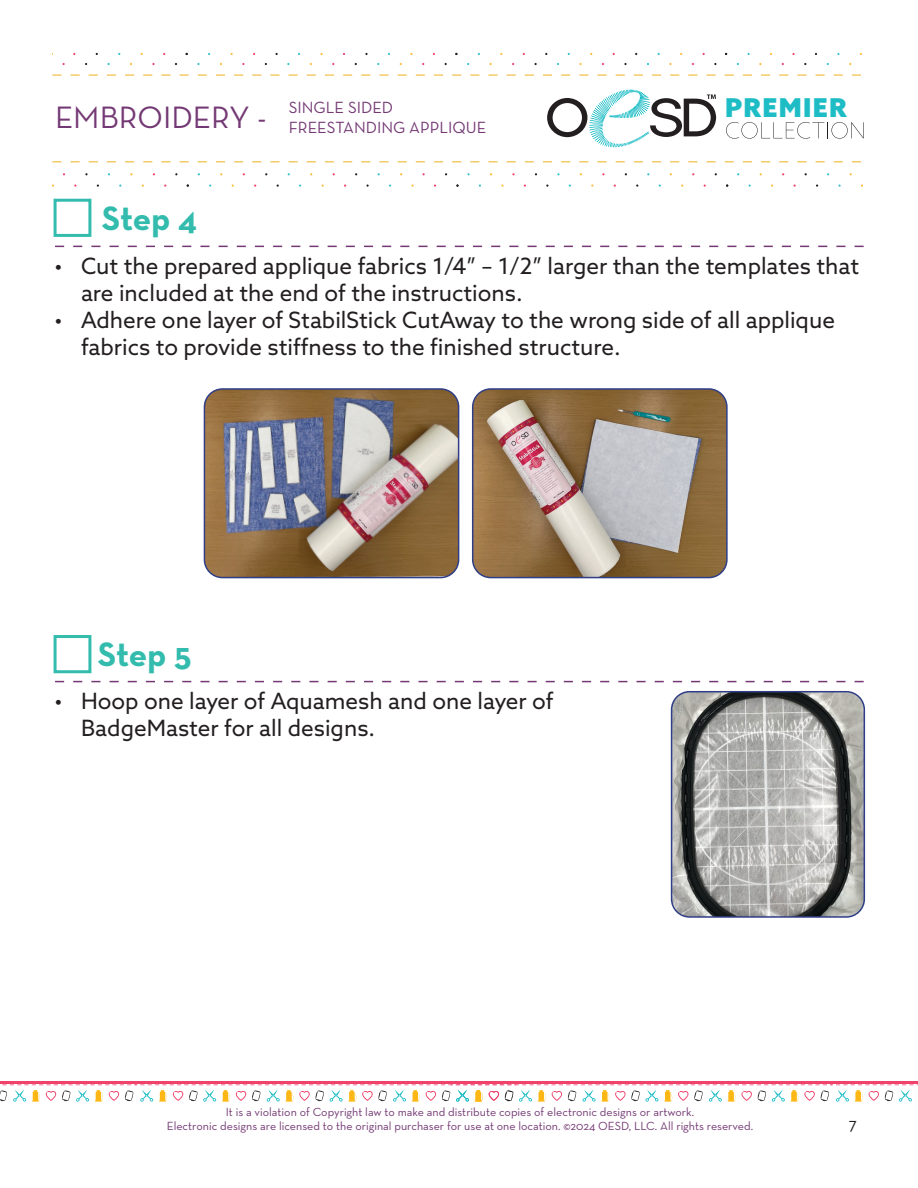
<style>
.page{position:relative;width:918px;height:1188px;background:#fff}
.page>*{position:absolute;margin:0;border:0;box-sizing:border-box;transform-origin:0 0}
.t1{font:700 34.5px "Neutra Text";letter-spacing:-.01em;color:#33bcad}
.t2{font:31.5px "Neutra Text";color:#743974}
.t3{font:900 25.95px "Azo Sans";letter-spacing:.05em;color:#1ebdc6}
.t4{font:22.5px/27px "Azo Sans";color:#231f20}
.t5{font:18px "Neutra Text";color:#231f20}
.t6{font:16.5px/19.8px "Neutra Text";color:#743974}
.t7{font:12px "Neutra Text";color:#743974}
</style>
<div class="page">
<svg style="left:52px;top:74px;width:809px;height:2px"></svg>
<svg style="left:52px;top:161px;width:809px;height:2px"></svg>
<svg style="left:547px;top:89px;width:170px;height:59px"></svg>
<svg style="left:726px;top:122px;width:122px;height:17px"></svg>
<svg style="left:851px;top:122px;width:13px;height:17px"></svg>
<hr style="left:451px;top:1081px;width:381px;height:2px;background:#ef436d">
<hr style="left:831px;top:1081px;width:87px;height:2px;background:#ef436d">
<svg style="left:827px;top:1084px;width:91px;height:18px"></svg>
<hr style="left:0;top:1081px;width:137px;height:2px;background:#ef436d">
<hr style="left:135px;top:1081px;width:381px;height:2px;background:#ef436d">
<svg style="left:0;top:1084px;width:442px;height:18px"></svg>
<svg style="left:442px;top:1084px;width:385px;height:18px"></svg>
<div style="left:54px;top:199px;width:37px;height:38px;border:3px solid #33bcad"></div>
<svg style="left:55px;top:246px;width:809px;height:1px"></svg>
<img style="left:204px;top:391px;width:255px;height:187px">
<div style="left:204px;top:388px;width:255px;height:190px;border:2px solid #2f3e87;border-radius:18px"></div>
<img style="left:473px;top:391px;width:252px;height:187px">
<div style="left:472px;top:388px;width:256px;height:190px;border:2px solid #2f3e87;border-radius:18px"></div>
<div style="left:54px;top:635px;width:37px;height:38px;border:3px solid #33bcad"></div>
<svg style="left:55px;top:681px;width:809px;height:1px"></svg>
<img style="left:672px;top:692px;width:192px;height:223px">
<div style="left:671px;top:691px;width:194px;height:227px;border:2px solid #2f3e87;border-radius:18px"></div>
<p class="t2" style="left:55px;top:98px;width:213px">EMBROIDERY -</p>
<p class="t6" style="left:289px;top:97px;width:199px">SINGLE SIDED<br>FREESTANDING APPLIQUE</p>
<p class="t1" style="left:102px;top:196px;width:97px">Step 4</p>
<p class="t3" style="left:725px;top:91px;width:123px">PREMIER</p>
<p class="t4" style="left:81px;top:252px;width:780px;text-indent:-27px">• Cut the prepared applique fabrics 1/4” – 1/2” larger than the templates that are included at the end of the instructions.</p>
<p class="t4" style="left:81px;top:306px;width:756px;text-indent:-27px">• Adhere one layer of StabilStick CutAway to the wrong side of all applique fabrics to provide stiffness to the finished structure.</p>
<p class="t1" style="left:98px;top:633px;width:95px">Step 5</p>
<p class="t4" style="left:81px;top:687px;width:474px;text-indent:-27px">• Hoop one layer of Aquamesh and one layer of<br>BadgeMaster for all designs.</p>
<p class="t7" style="left:226px;top:1105px;width:470px">It is a violation of Copyright law to make and distribute copies of electronic designs or artwork.</p>
<p class="t7" style="left:167px;top:1119px;width:588px">Electronic designs are licensed to the original purchaser for use at one location. ©2024 OESD, LLC. All rights reserved.</p>
<p class="t5" style="left:849px;top:1113px;width:10px">7</p>
</div>
